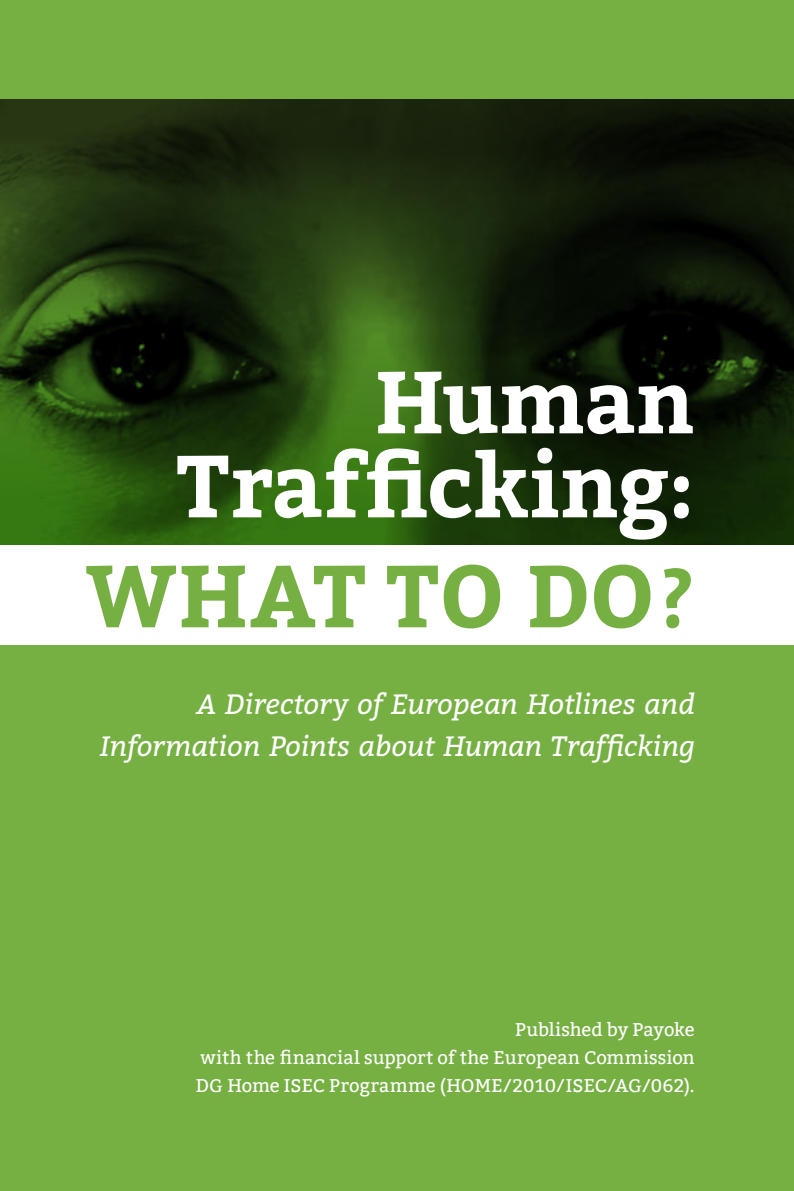
<style>
.page{position:relative;width:794px;height:1191px;background:#76b043}
.page>*{position:absolute;margin:0;border:0;box-sizing:border-box;transform-origin:0 0}
.t1{font:700 87.5px/84px "Bitter";letter-spacing:-.005em;color:#fff;text-align:right}
.t2{font:700 87.5px "Bitter";color:#76b043}
.t3{font:italic 28px/42px "Bitter";letter-spacing:-.01em;color:#fff;text-align:right}
.t4{font:18.38px/28px "Bitter";letter-spacing:.005em;color:#fff;text-align:justify}
.s1{font-size:77px}
</style>
<div class="page">
<img style="left:0;top:99px;width:794px;height:447px">
<div style="left:0;top:546px;width:794px;height:99px;background:#fff"></div>
<h1 class="t1" style="left:177px;top:361px;width:520px">Human<br>Trafficking:</h1>
<h1 class="t2" style="left:86px;top:543px;width:610px">what to do<span class="s1">?</span></h1>
<h2 class="t3" style="left:100px;top:681px;width:596px">A Directory of European Hotlines and<br>Information Points about Human Trafficking</h2>
<p class="t4" style="left:196px;top:1015px;width:500px;text-indent:319px">Published by Payoke with the financial support of the European Commission DG Home ISEC Programme (HOME/2010/ISEC/AG/062).</p>
</div>
